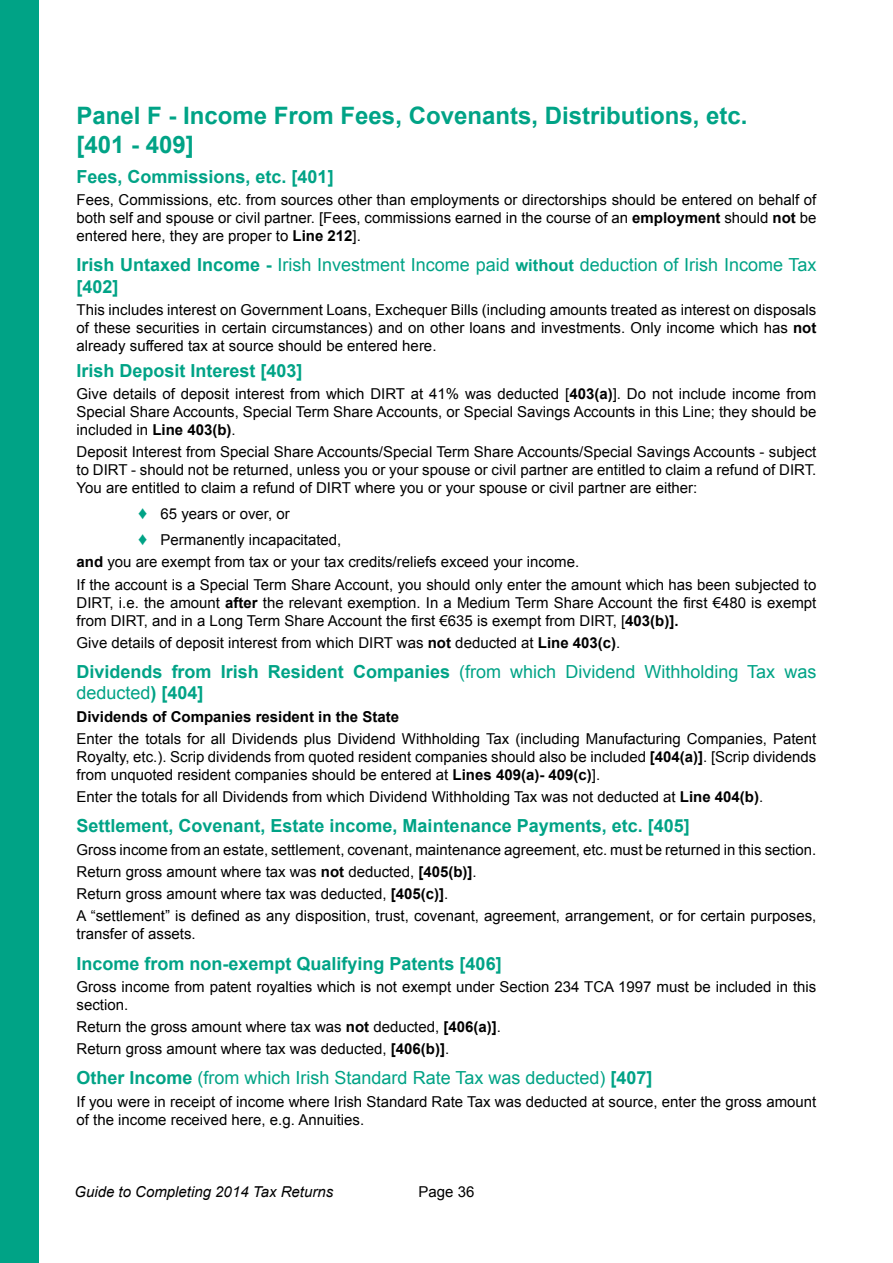
<style>
.page{position:relative;width:893px;height:1263px;background:#fff}
.page>*{position:absolute;margin:0;border:0;box-sizing:border-box;transform-origin:0 0}
.t1{font:700 24px/28.8px "Arial";color:#00a386}
.t2{font:18px/21.6px "Arial";color:#00a386}
.t3{font:700 18px "Arial";color:#00a386}
.t4{font:15px/18px "Arial";color:#000}
.t5{font:700 15px "Arial";color:#000}
.t6{font:italic 15px "Arial";color:#000}
.s1{font-weight:700}
.s2{font-weight:700;font-size:16.5px}
.s3{font-size:18px;color:#00a386}
</style>
<div class="page">
<div style="left:0;top:0;width:38px;height:1263px;background:#00a386"></div>
<h1 class="t1" style="left:77px;top:102px;width:672px">Panel F - Income From Fees, Covenants, Distributions, etc. [401 - 409]</h1>
<p class="t3" style="left:77px;top:164px;width:259px">Fees, Commissions, etc. [401]</p>
<p class="t4" style="left:77px;top:191px;width:741px;text-align:justify">Fees, Commissions, etc. from sources other than employments or directorships should be entered on behalf of both self and spouse or civil partner. [Fees, commissions earned in the course of an <span class="s1">employment</span> should <span class="s1">not</span> be entered here, they are proper to <span class="s1">Line 212</span>].</p>
<p class="t2" style="left:77px;top:254px;width:741px"><span class="s1">Irish Untaxed Income -</span> Irish Investment Income paid <span class="s2">without</span> deduction of Irish Income Tax <span class="s1">[402]</span></p>
<p class="t4" style="left:77px;top:301px;width:741px;text-align:justify">This includes interest on Government Loans, Exchequer Bills (including amounts treated as interest on disposals of these securities in certain circumstances) and on other loans and investments. Only income which has <span class="s1">not </span>already suffered tax at source should be entered here.</p>
<p class="t3" style="left:77px;top:359px;width:228px">Irish Deposit Interest [403]</p>
<p class="t4" style="left:77px;top:385px;width:741px;text-align:justify">Give details of deposit interest from which DIRT at 41% was deducted [<span class="s1">403(a)</span>]. Do not include income from Special Share Accounts, Special Term Share Accounts, or Special Savings Accounts in this Line; they should be included in <span class="s1">Line 403(b)</span>.</p>
<p class="t4" style="left:77px;top:443px;width:741px;text-align:justify">Deposit Interest from Special Share Accounts/Special Term Share Accounts/Special Savings Accounts - subject to DIRT - should not be returned, unless you or your spouse or civil partner are entitled to claim a refund of DIRT.<br>You are entitled to claim a refund of DIRT where you or your spouse or civil partner are either:</p>
<p class="t4" style="left:138px;top:501px;width:205px;line-height:25.8px"><span class="s3">♦</span> 65 years or over, or<br><span class="s3">♦</span> Permanently incapacitated,</p>
<p class="t4" style="left:77px;top:551px;width:741px;line-height:22.2px"><span class="s1">and</span> you are exempt from tax or your tax credits/reliefs exceed your income.<br>If the account is a Special Term Share Account, you should only enter the amount which has been subjected to</p>
<p class="t4" style="left:77px;top:593px;width:741px">DIRT, i.e. the amount <span class="s1">after</span> the relevant exemption. In a Medium Term Share Account the first €480 is exempt from DIRT, and in a Long Term Share Account the first €635 is exempt from DIRT, [<span class="s1">403(b)].</span></p>
<p class="t4" style="left:77px;top:634px;width:545px">Give details of deposit interest from which DIRT was <span class="s1">not</span> deducted at <span class="s1">Line 403(c)</span>.</p>
<p class="t2" style="left:77px;top:661px;width:741px"><span class="s1">Dividends from Irish Resident Companies</span> (from which Dividend Withholding Tax was deducted<span class="s1">) [404]</span></p>
<p class="t5" style="left:77px;top:707px;width:324px">Dividends of Companies resident in the State</p>
<p class="t4" style="left:77px;top:730px;width:741px;text-align:justify">Enter the totals for all Dividends plus Dividend Withholding Tax (including Manufacturing Companies, Patent Royalty, etc.). Scrip dividends from quoted resident companies should also be included <span class="s1">[404(a)]</span>. [Scrip dividends from unquoted resident companies should be entered at <span class="s1">Lines 409(a)- 409(c)</span>].</p>
<p class="t4" style="left:77px;top:788px;width:688px">Enter the totals for all Dividends from which Dividend Withholding Tax was not deducted at <span class="s1">Line 404(b)</span>.</p>
<p class="t3" style="left:77px;top:814px;width:615px">Settlement, Covenant, Estate income, Maintenance Payments, etc. [405]</p>
<p class="t4" style="left:77px;top:838px;width:741px;line-height:22.2px">Gross income from an estate, settlement, covenant, maintenance agreement, etc. must be returned in this section.<br>Return gross amount where tax was <span class="s1">not</span> deducted, <span class="s1">[405(b)]</span>.<br>Return gross amount where tax was deducted, <span class="s1">[405(c)]</span>.<br>A “settlement” is defined as any disposition, trust, covenant, agreement, arrangement, or for certain purposes,</p>
<p class="t4" style="left:77px;top:925px;width:121px">transfer of assets.</p>
<p class="t3" style="left:77px;top:951px;width:427px">Income from non-exempt Qualifying Patents [406]</p>
<p class="t4" style="left:77px;top:978px;width:741px">Gross income from patent royalties which is not exempt under Section 234 TCA 1997 must be included in this section.</p>
<p class="t4" style="left:77px;top:1016px;width:426px;line-height:22.2px">Return the gross amount where tax was <span class="s1">not</span> deducted, <span class="s1">[406(a)]</span>.<br>Return gross amount where tax was deducted, <span class="s1">[406(b)]</span>.</p>
<p class="t2" style="left:77px;top:1067px;width:577px"><span class="s1">Other Income</span> (from which Irish Standard Rate Tax was deducted) <span class="s1">[407]</span></p>
<p class="t4" style="left:77px;top:1092px;width:741px">If you were in receipt of income where Irish Standard Rate Tax was deducted at source, enter the gross amount of the income received here, e.g. Annuities.</p>
<p class="t6" style="left:74px;top:1182px;width:260px">Guide to Completing 2014 Tax Returns</p>
<p class="t4" style="left:419px;top:1183px;width:57px">Page 36</p>
</div>
